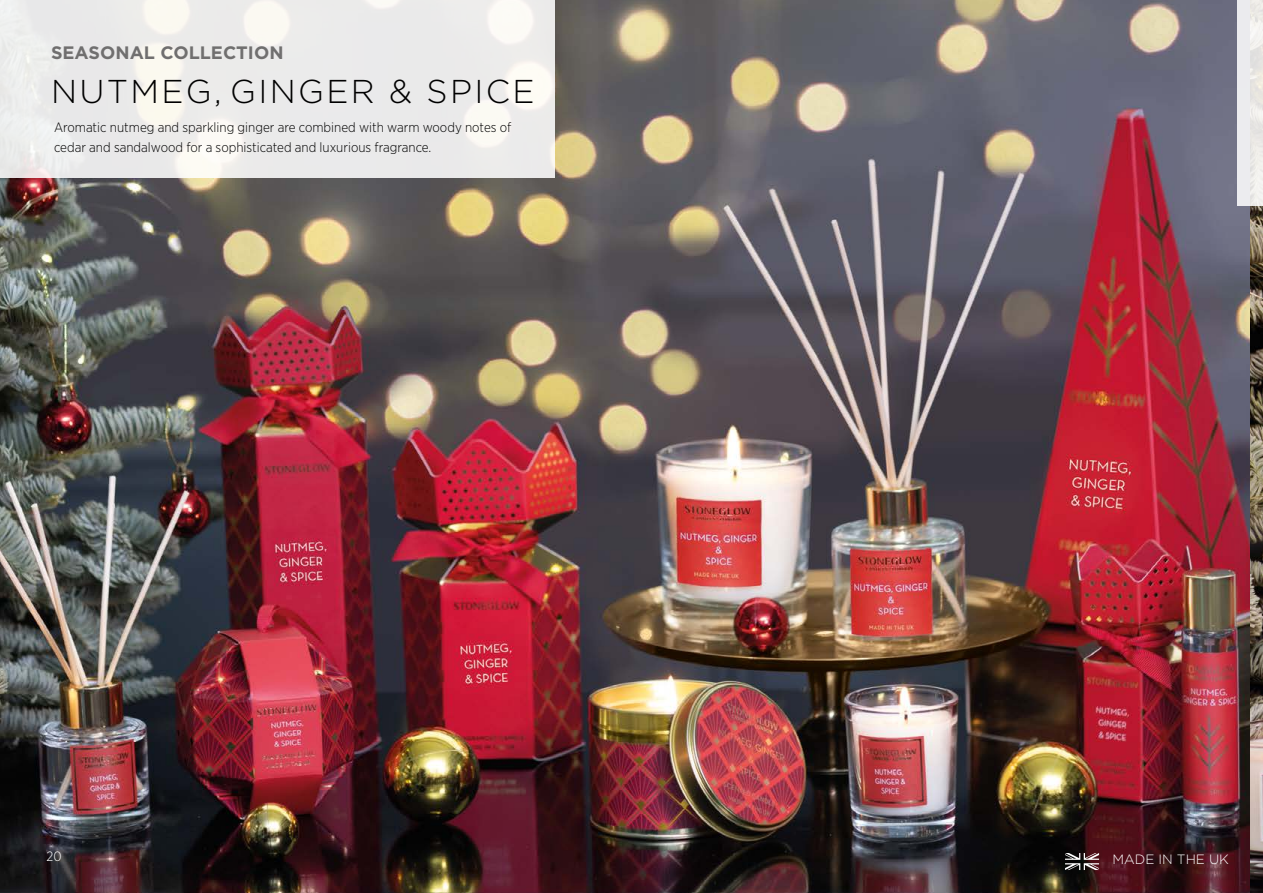
<style>
.page{position:relative;width:1263px;height:893px;background:#fff}
.page>*{position:absolute;margin:0;border:0;box-sizing:border-box;transform-origin:0 0}
.t1{font:300 33px "Gotham";letter-spacing:.07em;color:#000}
.t2{font:700 18px "Gotham";color:#706f6f}
.t3{font:300 13.5px/19.5px "Gotham Narrow";color:#000}
.t4{font:300 13.5px "Gotham";color:#fff}
.t5{font:300 13.5px "Gotham Narrow";color:#fff}
</style>
<div class="page">
<img style="left:0;top:0;width:1250px;height:893px">
<img style="left:1250px;top:206px;width:13px;height:687px">
<svg style="left:0;top:0;width:555px;height:177px;fill:#ebebea"></svg>
<div style="left:1237px;top:0;width:26px;height:206px;background:linear-gradient(to right,#ebebf0,#edebe6)"></div>
<svg style="left:1065px;top:853px;width:34px;height:17px"></svg>
<h2 class="t2" style="left:51px;top:41px;width:234px">SEASONAL COLLECTION</h2>
<h1 class="t1" style="left:51px;top:70px;width:485px">NUTMEG, GINGER &amp; SPICE</h1>
<p class="t3" style="left:54px;top:118px;width:459px">Aromatic nutmeg and sparkling ginger are combined with warm woody notes of cedar and sandalwood for a sophisticated and luxurious fragrance.</p>
<p class="t5" style="left:47px;top:848px;width:17px">20</p>
<p class="t4" style="left:1112px;top:850px;width:118px">MADE IN THE UK</p>
</div>
